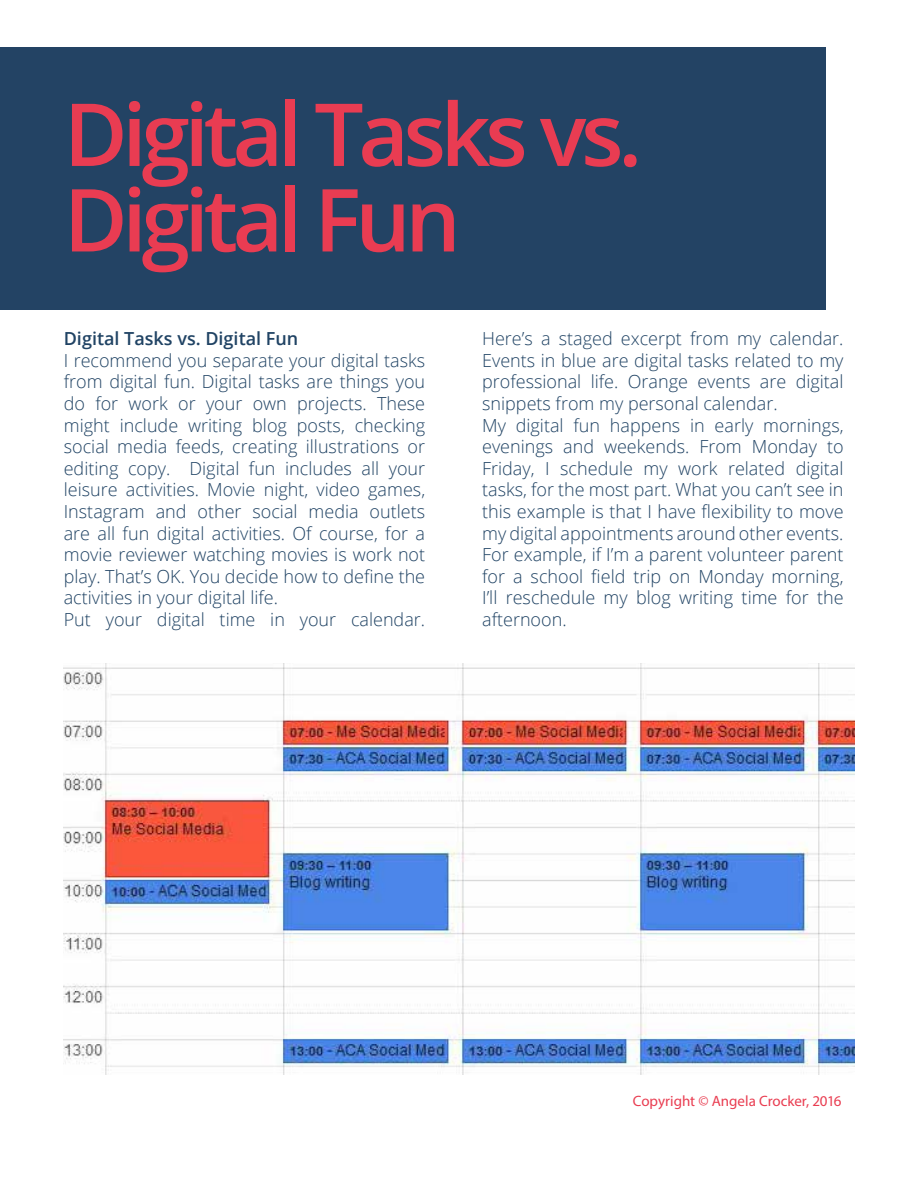
<style>
.page{position:relative;width:918px;height:1188px;background:#fff}
.page>*{position:absolute;margin:0;border:0;box-sizing:border-box;transform-origin:0 0}
.t1{font:600 87px/85.5px "Open Sans";letter-spacing:-.06em;color:#e93c52}
.t2{font:300 18px/21.6px "Open Sans";color:#204364}
.t3{font:600 18px "Open Sans";color:#204364}
.t4{font:15px "Myriad Pro";color:#e93d51}
</style>
<div class="page">
<div style="left:0;top:48px;width:826px;height:262px;background:#234364"></div>
<img style="left:64px;top:663px;width:790px;height:412px">
<h1 class="t1" style="left:64px;top:90px;width:580px">Digital Tasks vs.<br>Digital Fun</h1>
<p class="t3" style="left:64px;top:326px;width:236px">Digital Tasks vs. Digital Fun</p>
<p class="t2" style="left:64px;top:349px;width:363px">I recommend you separate your digital tasks from digital fun. Digital tasks are things you do for work or your own projects. These might include writing blog posts, checking social media feeds, creating illustrations or editing copy. Digital fun includes all your leisure activities. Movie night, video games, Instagram and other social media outlets are all fun digital activities. Of course, for a movie reviewer watching movies is work not play. That’s OK. You decide how to define the activities in your digital life.<br>Put your digital time in your calendar.</p>
<p class="t2" style="left:482px;top:327px;width:363px">Here’s a staged excerpt from my calendar.<br>Events in blue are digital tasks related to my professional life. Orange events are digital snippets from my personal calendar.<br>My digital fun happens in early mornings, evenings and weekends. From Monday to Friday, I schedule my work related digital tasks, for the most part. What you can’t see in this example is that I have flexibility to move my digital appointments around other events.<br>For example, if I’m a parent volunteer parent for a school field trip on Monday morning, I’ll reschedule my blog writing time for the afternoon.</p>
<p class="t4" style="left:633px;top:1092px;width:210px">Copyright © Angela Crocker, 2016</p>
</div>
